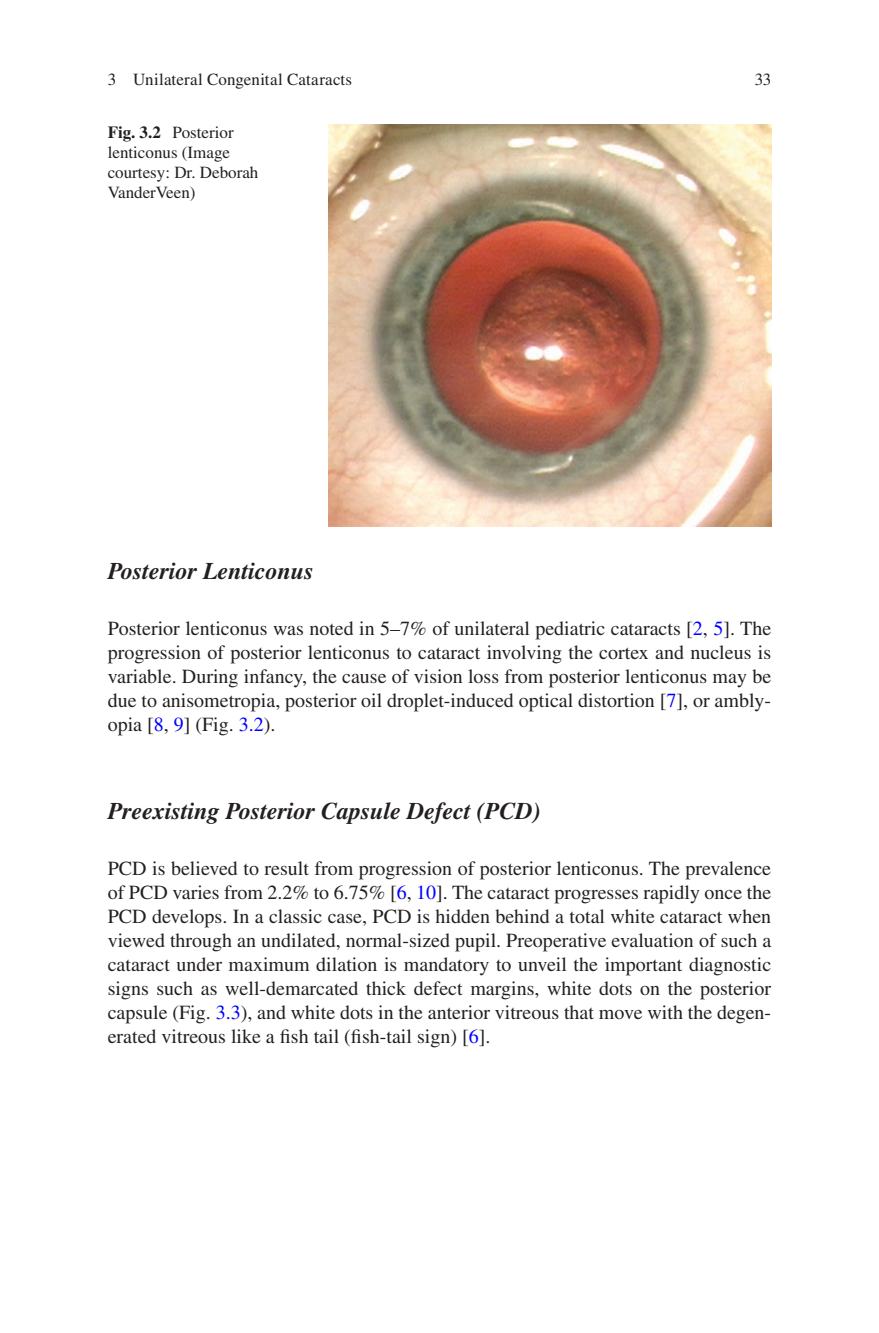
<style>
.page{position:relative;width:879px;height:1333px;background:#fff}
.page>*{position:absolute;margin:0;border:0;box-sizing:border-box;transform-origin:0 0}
.t1{font:italic 700 24px "Pkdnjl Times LT Std";color:#231f20}
.t2{font:20px/24px "Yjcyth Times LT Std";color:#231f20;text-align:justify}
.t3{font:17px/20px "Yjcyth Times LT Std";color:#231f20}
.s1{font-family:"Hdvjcr Times LT Std";font-weight:700}
.s2{color:#00f}
</style>
<div class="page">
<img style="left:329px;top:124px;width:442px;height:402px">
<p class="t3" style="left:108px;top:69px;width:246px">3 Unilateral Congenital Cataracts</p>
<p class="t3" style="left:108px;top:122px;width:152px"><span class="s1">Fig. 3.2</span> Posterior lenticonus (Image courtesy: Dr. Deborah<br>VanderVeen)</p>
<p class="t1" style="left:108px;top:556px;width:208px">Posterior Lenticonus</p>
<p class="t3" style="left:754px;top:69px;width:18px">33</p>
<p class="t2" style="left:108px;top:615px;width:665px">Posterior lenticonus was noted in 5–7% of unilateral pediatric cataracts [<span class="s2">2</span>, <span class="s2">5</span>]. The progression of posterior lenticonus to cataract involving the cortex and nucleus is variable. During infancy, the cause of vision loss from posterior lenticonus may be due to anisometropia, posterior oil droplet-induced optical distortion [<span class="s2">7</span>], or ambly&shy;opia [<span class="s2">8</span>, <span class="s2">9</span>] (Fig. <span class="s2">3.2</span>).</p>
<p class="t1" style="left:108px;top:796px;width:435px">Preexisting Posterior Capsule Defect (PCD)</p>
<p class="t2" style="left:108px;top:855px;width:665px">PCD is believed to result from progression of posterior lenticonus. The prevalence of PCD varies from 2.2% to 6.75% [<span class="s2">6</span>, <span class="s2">10</span>]. The cataract progresses rapidly once the PCD develops. In a classic case, PCD is hidden behind a total white cataract when viewed through an undilated, normal-sized pupil. Preoperative evaluation of such a cataract under maximum dilation is mandatory to unveil the important diagnostic signs such as well-demarcated thick defect margins, white dots on the posterior capsule (Fig. <span class="s2">3.3</span>), and white dots in the anterior vitreous that move with the degen&shy;erated vitreous like a fish tail (fish-tail sign) [<span class="s2">6</span>].</p>
</div>
